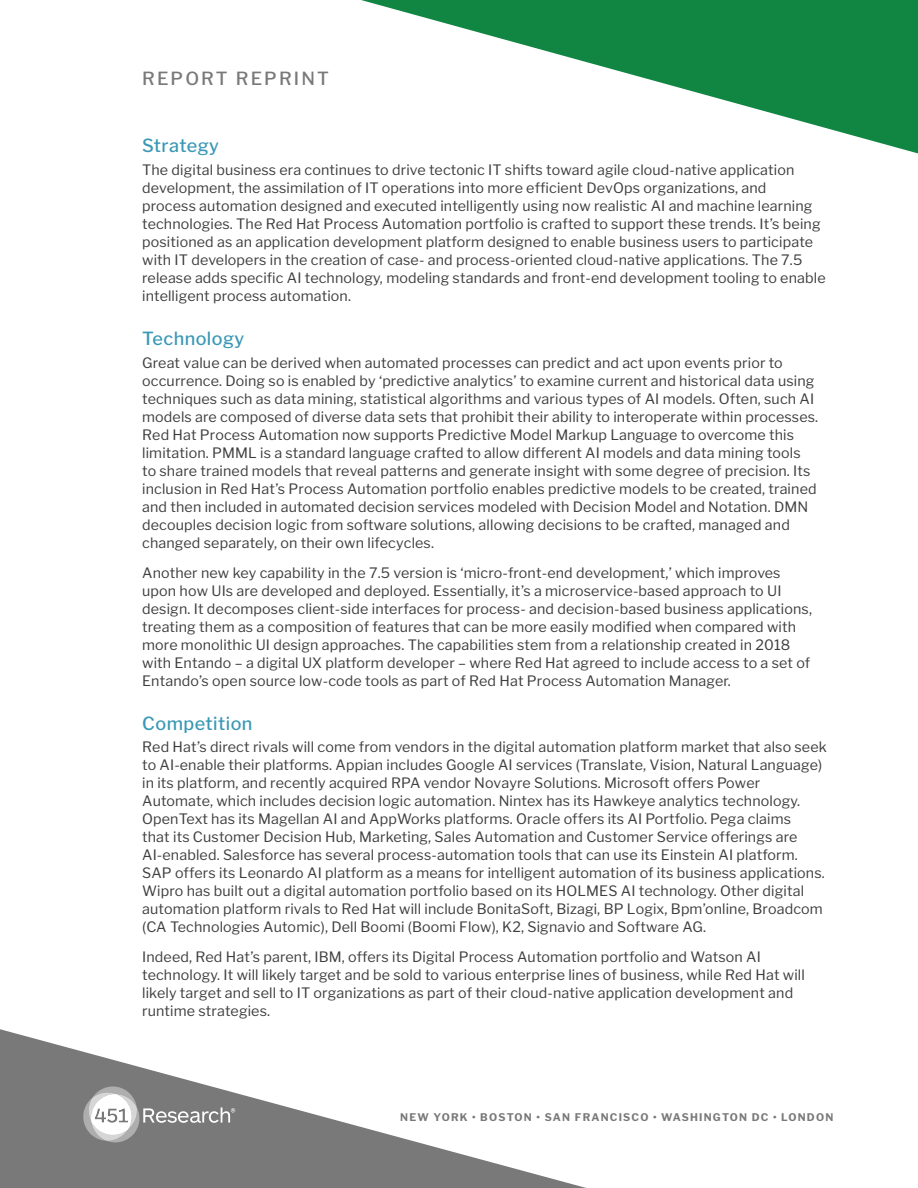
<style>
.page{position:relative;width:918px;height:1188px;background:#fff}
.page>*{position:absolute;margin:0;border:0;box-sizing:border-box;transform-origin:0 0}
.t1{font:500 18px "Libre Franklin";letter-spacing:.025em;color:#3998b5}
.t2{font:500 18px "Libre Franklin";letter-spacing:.12em;color:#79797a}
.Libre_Franklin_Body{font:14.25px/18px "Libre Franklin";letter-spacing:.01em;color:#3e3e3f}
.t3{font:700 10.5px "Libre Franklin";letter-spacing:.115em;color:#79797a}
</style>
<div class="page">
<svg style="left:0;top:1029px;width:586px;height:159px"></svg>
<svg style="left:361px;top:0;width:557px;height:154px"></svg>
<svg style="left:82px;top:1086px;width:153px;height:56px"></svg>
<p class="t2" style="left:142px;top:68px;width:188px">REPORT REPRINT</p>
<h1 class="t1" style="left:142px;top:135px;width:78px">Strategy</h1>
<p class="Libre_Franklin_Body" style="left:142px;top:161px;width:685px">The digital business era continues to drive tectonic IT shifts toward agile cloud-native application development, the assimilation of IT operations into more efficient DevOps organizations, and<br>process automation designed and executed intelligently using now realistic AI and machine learning technologies. The Red Hat Process Automation portfolio is crafted to support these trends. It’s being positioned as an application development platform designed to enable business users to participate with IT developers in the creation of case- and process-oriented cloud-native applications. The 7.5 release adds specific AI technology, modeling standards and front-end development tooling to enable intelligent process automation.</p>
<h1 class="t1" style="left:142px;top:328px;width:104px">Technology</h1>
<p class="Libre_Franklin_Body" style="left:142px;top:353px;width:677px">Great value can be derived when automated processes can predict and act upon events prior to occurrence. Doing so is enabled by ‘predictive analytics’ to examine current and historical data using techniques such as data mining, statistical algorithms and various types of AI models. Often, such AI models are composed of diverse data sets that prohibit their ability to interoperate within processes.<br>Red Hat Process Automation now supports Predictive Model Markup Language to overcome this limitation. PMML is a standard language crafted to allow different AI models and data mining tools to share trained models that reveal patterns and generate insight with some degree of precision. Its inclusion in Red Hat’s Process Automation portfolio enables predictive models to be created, trained and then included in automated decision services modeled with Decision Model and Notation. DMN decouples decision logic from software solutions, allowing decisions to be crafted, managed and changed separately, on their own lifecycles.</p>
<p class="Libre_Franklin_Body" style="left:142px;top:563px;width:671px">Another new key capability in the 7.5 version is ‘micro-front-end development,’ which improves upon how UIs are developed and deployed. Essentially, it’s a microservice-based approach to UI design. It decomposes client-side interfaces for process- and decision-based business applications, treating them as a composition of features that can be more easily modified when compared with more monolithic UI design approaches. The capabilities stem from a relationship created in 2018 with Entando – a digital UX platform developer – where Red Hat agreed to include access to a set of Entando’s open source low-code tools as part of Red Hat Process Automation Manager.</p>
<h1 class="t1" style="left:142px;top:713px;width:112px">Competition</h1>
<p class="Libre_Franklin_Body" style="left:142px;top:738px;width:686px">Red Hat’s direct rivals will come from vendors in the digital automation platform market that also seek to AI-enable their platforms. Appian includes Google AI services (Translate, Vision, Natural Language) in its platform, and recently acquired RPA vendor Novayre Solutions. Microsoft offers Power Automate, which includes decision logic automation. Nintex has its Hawkeye analytics technology.<br>OpenText has its Magellan AI and AppWorks platforms. Oracle offers its AI Portfolio. Pega claims<br>that its Customer Decision Hub, Marketing, Sales Automation and Customer Service offerings are AI-enabled. Salesforce has several process-automation tools that can use its Einstein AI platform.<br>SAP offers its Leonardo AI platform as a means for intelligent automation of its business applications.<br>Wipro has built out a digital automation portfolio based on its HOLMES AI technology. Other digital automation platform rivals to Red Hat will include BonitaSoft, Bizagi, BP Logix, Bpm’online, Broadcom (CA Technologies Automic), Dell Boomi (Boomi Flow), K2, Signavio and Software AG.</p>
<p class="Libre_Franklin_Body" style="left:142px;top:948px;width:664px">Indeed, Red Hat’s parent, IBM, offers its Digital Process Automation portfolio and Watson AI technology. It will likely target and be sold to various enterprise lines of business, while Red Hat will likely target and sell to IT organizations as part of their cloud-native application development and runtime strategies.</p>
<p class="t3" style="left:400px;top:1111px;width:434px">NEW YORK • BOSTON • SAN FRANCISCO • WASHINGTON DC • LONDON</p>
</div>
